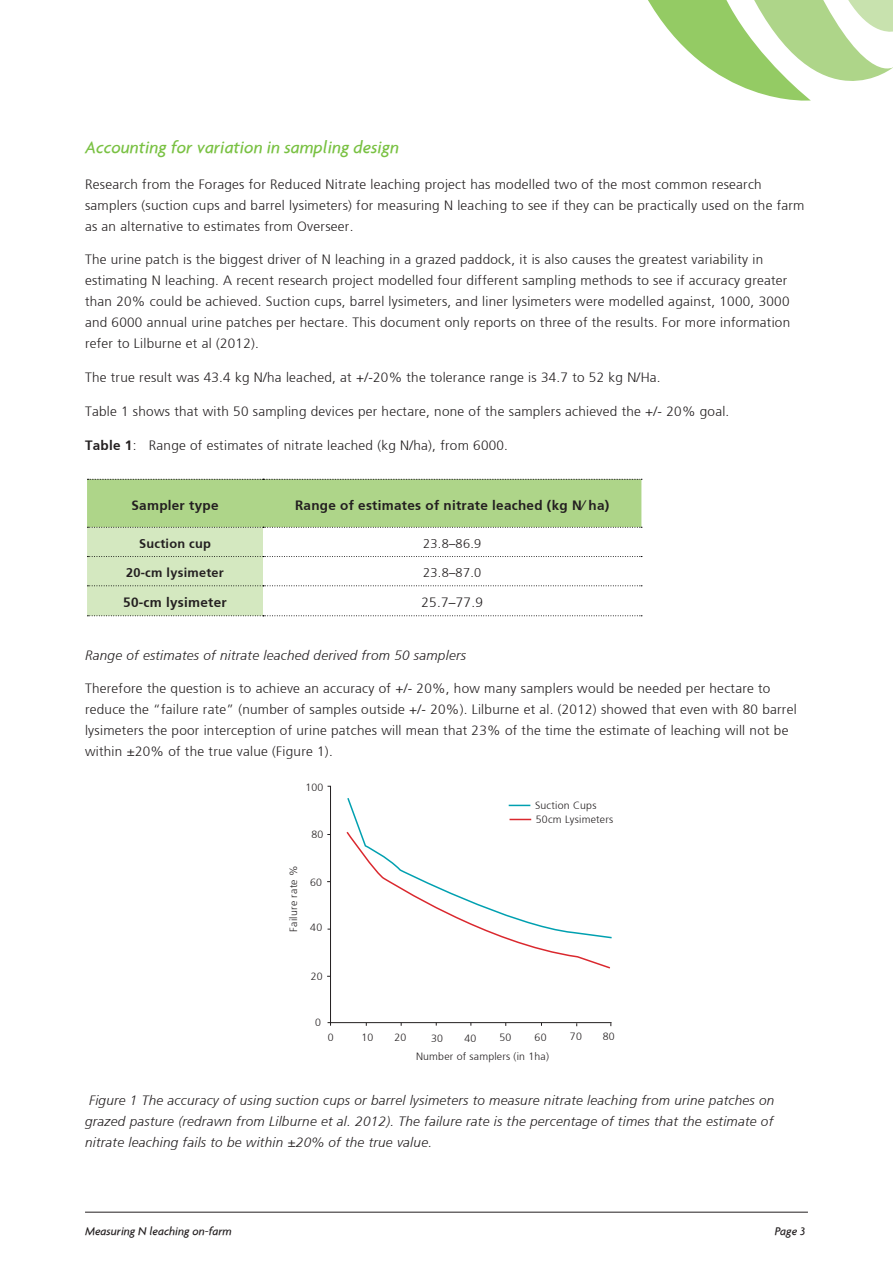
<style>
.page{position:relative;width:893px;height:1263px;background:#fff}
.page>*{position:absolute;margin:0;border:0;box-sizing:border-box;transform-origin:0 0}
.Sub_headings{font:italic 500 18px "Agenda";color:#79c142}
.body{font:300 13.5px/21px "Frutiger";letter-spacing:.02em;color:#231f20}
.body-2{font:italic 300 13.5px/21px "Frutiger";letter-spacing:.02em;color:#231f20;text-align:justify}
.F_F_Body_Text{font:700 13.5px "Frutiger";letter-spacing:.02em;color:#231f20}
.F_F_Body_Text-2{font:300 13.5px "Frutiger";color:#231f20}
.F_F_Body_Text-3{font:700 12.75px "Frutiger";letter-spacing:.02em;color:#231f20}
.F_F_Body_Text-4{font:300 12.75px "Frutiger";letter-spacing:.02em;color:#231f20}
.t1{font:italic 500 12px "Agenda";color:#231f20}
.body-3{font:300 10.5px "Frutiger";letter-spacing:.02em;color:#231f20}
.s1{font-weight:700}
</style>
<div class="page">
<hr style="left:85px;top:1212px;width:723px;height:1px;background:#231f20">
<svg style="left:648px;top:0;width:245px;height:101px"></svg>
<svg style="left:87px;top:479px;width:555px;height:137px"></svg>
<hr style="left:330px;top:786px;width:1px;height:240px;background:#231f20">
<hr style="left:328px;top:1022px;width:284px;height:1px;background:#231f20">
<svg style="left:346px;top:798px;width:266px;height:171px"></svg>
<p class="Sub_headings" style="left:85px;top:136px;width:316px">Accounting for variation in sampling design</p>
<p class="body" style="left:85px;top:174px;width:721px">Research from the Forages for Reduced Nitrate leaching project has modelled two of the most common research samplers (suction cups and barrel lysimeters) for measuring N leaching to see if they can be practically used on the farm as an alternative to estimates from Overseer.</p>
<p class="body" style="left:85px;top:249px;width:707px">The urine patch is the biggest driver of N leaching in a grazed paddock, it is also causes the greatest variability in estimating N leaching. A recent research project modelled four different sampling methods to see if accuracy greater than 20% could be achieved. Suction cups, barrel lysimeters, and liner lysimeters were modelled against, 1000, 3000 and 6000 annual urine patches per hectare. This document only reports on three of the results. For more information refer to Lilburne et al (2012).</p>
<p class="body" style="left:85px;top:367px;width:577px">The true result was 43.4 kg N/ha leached, at +/-20% the tolerance range is 34.7 to 52 kg N/Ha.</p>
<p class="body" style="left:85px;top:401px;width:646px">Table 1 shows that with 50 sampling devices per hectare, none of the samplers achieved the +/- 20% goal.</p>
<p class="body" style="left:85px;top:435px;width:424px"><span class="s1">Table 1</span>: Range of estimates of nitrate leached (kg N/ha), from 6000.</p>
<p class="F_F_Body_Text" style="left:132px;top:497px;width:89px">Sampler type</p>
<p class="F_F_Body_Text" style="left:295px;top:497px;width:316px">Range of estimates of nitrate leached (kg N⁄ ha)</p>
<p class="F_F_Body_Text-3" style="left:139px;top:536px;width:73px">Suction cup</p>
<p class="F_F_Body_Text-4" style="left:423px;top:536px;width:60px">23.8–86.9</p>
<p class="F_F_Body_Text-3" style="left:126px;top:565px;width:99px">20-cm lysimeter</p>
<p class="F_F_Body_Text-4" style="left:423px;top:565px;width:60px">23.8–87.0</p>
<p class="F_F_Body_Text" style="left:123px;top:594px;width:105px">50-cm lysimeter</p>
<p class="F_F_Body_Text-2" style="left:421px;top:595px;width:63px">25.7–77.9</p>
<p class="body-2" style="left:85px;top:644px;width:382px">Range of estimates of nitrate leached derived from 50 samplers</p>
<p class="body" style="left:85px;top:678px;width:713px">Therefore the question is to achieve an accuracy of +/- 20%, how many samplers would be needed per hectare to reduce the “failure rate” (number of samples outside +/- 20%). Lilburne et al. (2012) showed that even with 80 barrel lysimeters the poor interception of urine patches will mean that 23% of the time the estimate of leaching will not be within ±20% of the true value (Figure 1).</p>
<p class="body-3" style="left:305px;top:781px;width:19px">100</p>
<p class="body-3" style="left:311px;top:828px;width:13px">80</p>
<p class="body-3" style="left:288px;top:931px;width:67px;rotate:-90deg">Failure rate %</p>
<p class="body-3" style="left:310px;top:876px;width:13px">60</p>
<p class="body-3" style="left:310px;top:922px;width:13px">40</p>
<p class="body-3" style="left:535px;top:799px;width:63px">Suction Cups</p>
<p class="body-3" style="left:536px;top:813px;width:79px">50cm Lysimeters</p>
<p class="body-3" style="left:311px;top:970px;width:13px">20</p>
<p class="body-3" style="left:315px;top:1017px;width:7px">0</p>
<p class="body-3" style="left:328px;top:1031px;width:7px">0</p>
<p class="body-3" style="left:362px;top:1032px;width:13px">10</p>
<p class="body-3" style="left:394px;top:1031px;width:13px">20</p>
<p class="body-3" style="left:431px;top:1032px;width:13px">30</p>
<p class="body-3" style="left:464px;top:1032px;width:13px">40</p>
<p class="body-3" style="left:499px;top:1031px;width:13px">50</p>
<p class="body-3" style="left:535px;top:1032px;width:13px">60</p>
<p class="body-3" style="left:570px;top:1031px;width:13px">70</p>
<p class="body-3" style="left:603px;top:1031px;width:13px">80</p>
<p class="body-3" style="left:416px;top:1051px;width:135px">Number of samplers (in 1ha)</p>
<p class="body-2" style="left:85px;top:1090px;width:691px">Figure 1 The accuracy of using suction cups or barrel lysimeters to measure nitrate leaching from urine patches on grazed pasture (redrawn from Lilburne et al. 2012). The failure rate is the percentage of times that the estimate of nitrate leaching fails to be within ±20% of the true value.</p>
<p class="t1" style="left:85px;top:1224px;width:148px">Measuring N leaching on-farm</p>
<p class="t1" style="left:775px;top:1224px;width:32px">Page 3</p>
</div>
